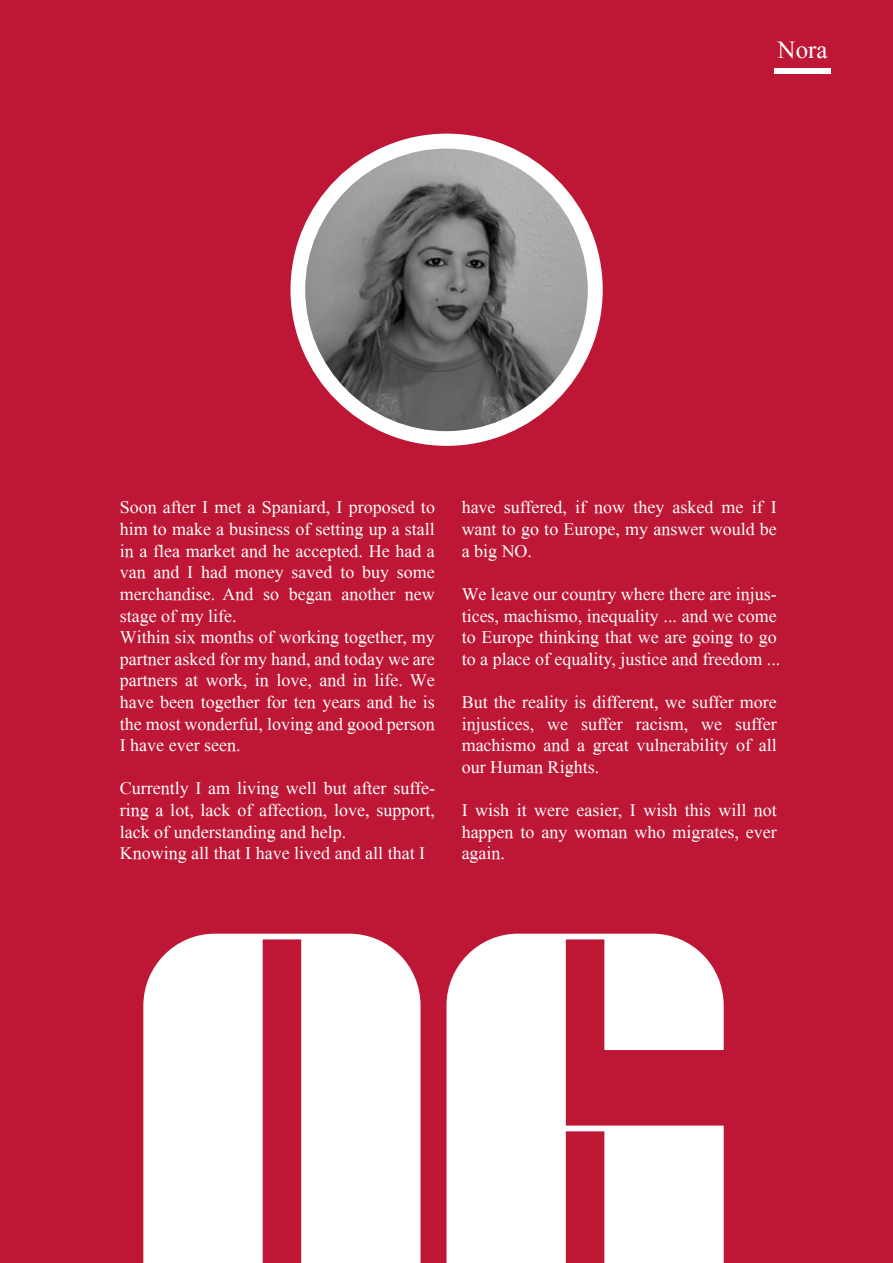
<style>
.page{position:relative;width:893px;height:1263px;background:#be1635}
.page>*{position:absolute;margin:0;border:0;box-sizing:border-box;transform-origin:0 0}
.t1{font:576.3px "Dunfordmoore";color:#fff}
.t2{font:24.9px "Mongolian Baiti";color:#fff}
.t3{font:18px/21.6px "Mongolian Baiti";color:#fff}
</style>
<div class="page">
<div style="left:775px;top:69px;width:56px;height:5px;background:#fff"></div>
<div style="left:290px;top:134px;width:313px;height:312px;background:#fff;border-radius:50%"></div>
<img style="left:305px;top:149px;width:283px;height:282px;border-radius:141px">
<h2 class="t2" style="left:778px;top:37px;width:51px">Nora</h2>
<p class="t3" style="left:120px;top:497px;width:317px">Soon after I met a Spaniard, I proposed to him to make a business of setting up a stall in a flea market and he accepted. He had a van and I had money saved to buy some merchandise. And so began another new stage of my life.<br>Within six months of working together, my partner asked for my hand, and today we are partners at work, in love, and in life. We have been together for ten years and he is the most wonderful, loving and good person I have ever seen.</p>
<p class="t3" style="left:120px;top:778px;width:317px">Currently I am living well but after suffe&shy;ring a lot, lack of affection, love, support, lack of understanding and help.<br>Knowing all that I have lived and all that I</p>
<p class="t3" style="left:462px;top:497px;width:317px;text-align:justify">have suffered, if now they asked me if I want to go to Europe, my answer would be a big NO.</p>
<p class="t3" style="left:462px;top:583px;width:320px">We leave our country where there are injus&shy;tices, machismo, inequality ... and we come to Europe thinking that we are going to go to a place of equality, justice and freedom ...</p>
<p class="t3" style="left:462px;top:691px;width:317px;text-align:justify">But the reality is different, we suffer more injustices, we suffer racism, we suffer machismo and a great vulnerability of all our Human Rights.</p>
<p class="t3" style="left:462px;top:799px;width:317px;text-align:justify">I wish it were easier, I wish this will not happen to any woman who migrates, ever again.</p>
<h1 class="t1" style="left:143px;top:810px;width:608px">06</h1>
</div>
